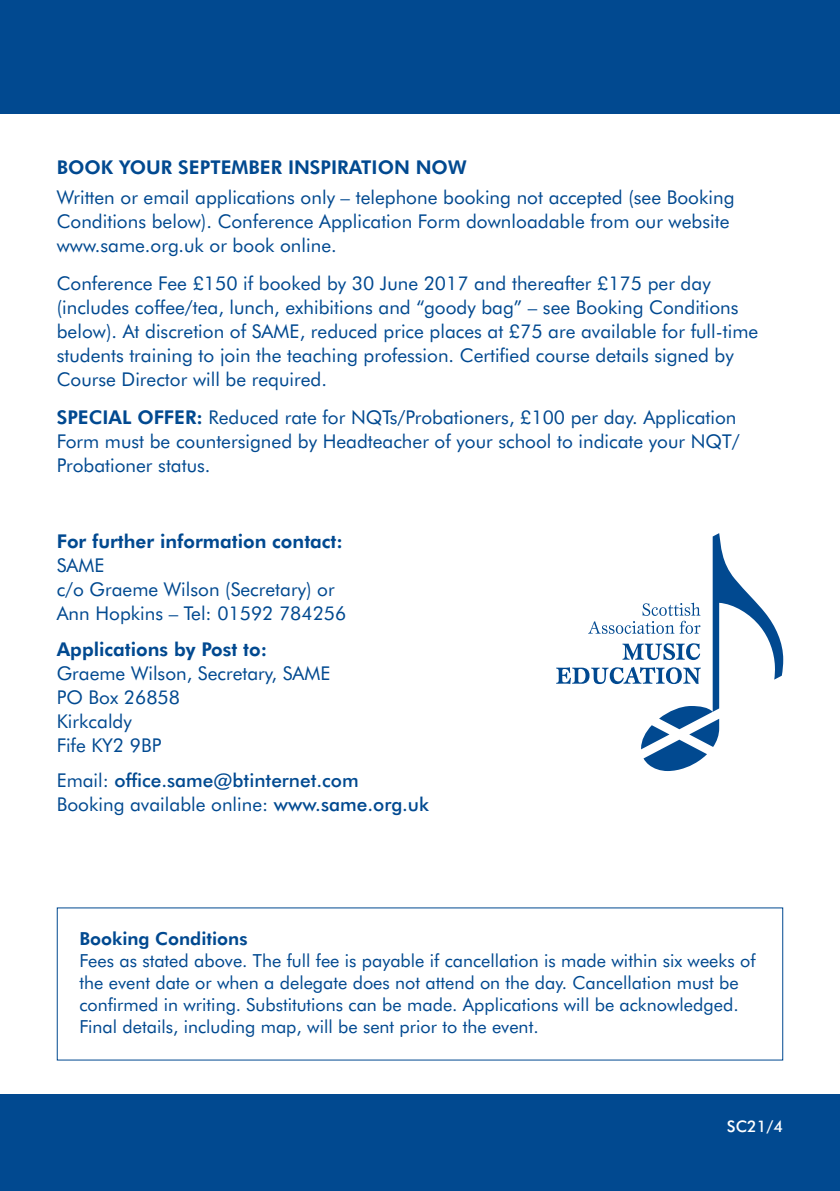
<style>
.page{position:relative;width:840px;height:1191px;background:#fff}
.page>*{position:absolute;margin:0;border:0;box-sizing:border-box;transform-origin:0 0}
.t1{font:19px/24px "Futura BT";color:#014990}
.t2{font:800 19px "Futura BT";color:#014990}
.t3{font:500 19px/24px "Futura BT";color:#014990}
.t4{font:18px/22px "Futura BT";color:#014990}
.t5{font:800 18px "Futura BT";color:#014990}
.t6{font:500 16px "Futura BT";color:#fff}
.s1{font-weight:800}
.s2{font-weight:400}
</style>
<div class="page">
<div style="left:0;top:1094px;width:839px;height:97px;background:#014990"></div>
<svg style="left:556px;top:533px;width:226px;height:238px"></svg>
<div style="left:0;top:0;width:839px;height:113px;background:#014990"></div>
<p class="t2" style="left:57px;top:156px;width:411px">BOOK YOUR SEPTEMBER INSPIRATION NOW</p>
<p class="t1" style="left:57px;top:185px;width:679px">Written or email applications only – telephone booking not accepted (see Booking<br>Conditions below). Conference Application Form downloadable from our website www.same.org.uk or book online.</p>
<p class="t1" style="left:57px;top:271px;width:702px">Conference Fee £150 if booked by 30 June 2017 and thereafter £175 per day (includes coffee/tea, lunch, exhibitions and “goody bag” – see Booking Conditions below). At discretion of SAME, reduced price places at £75 are available for full-time students training to join the teaching profession. Certified course details signed by Course Director will be required.</p>
<p class="t1" style="left:57px;top:405px;width:684px"><span class="s1">SPECIAL OFFER:</span> Reduced rate for NQTs/Probationers, £100 per day. Application<br>Form must be countersigned by Headteacher of your school to indicate your NQT/<br>Probationer status.</p>
<p class="t2" style="left:57px;top:530px;width:287px">For further information contact:</p>
<p class="t1" style="left:57px;top:553px;width:291px">SAME<br>c/o Graeme Wilson (Secretary) or<br>Ann Hopkins – Tel: 01592 784256</p>
<p class="t2" style="left:57px;top:637px;width:212px">Applications by Post to:</p>
<p class="t1" style="left:57px;top:661px;width:275px">Graeme Wilson, Secretary, SAME<br>PO Box 26858<br>Kirkcaldy<br>Fife KY2 9BP</p>
<p class="t3" style="left:57px;top:768px;width:373px"><span class="s2">Email:</span> office.same@btinternet.com<br><span class="s2">Booking available online:</span> www.same.org.uk</p>
<p class="t5" style="left:79px;top:927px;width:169px">Booking Conditions</p>
<p class="t4" style="left:79px;top:949px;width:677px">Fees as stated above. The full fee is payable if cancellation is made within six weeks of the event date or when a delegate does not attend on the day. Cancellation must be confirmed in writing. Substitutions can be made. Applications will be acknowledged.<br>Final details, including map, will be sent prior to the event.</p>
<p class="t6" style="left:726px;top:1117px;width:58px">SC21/4</p>
</div>
